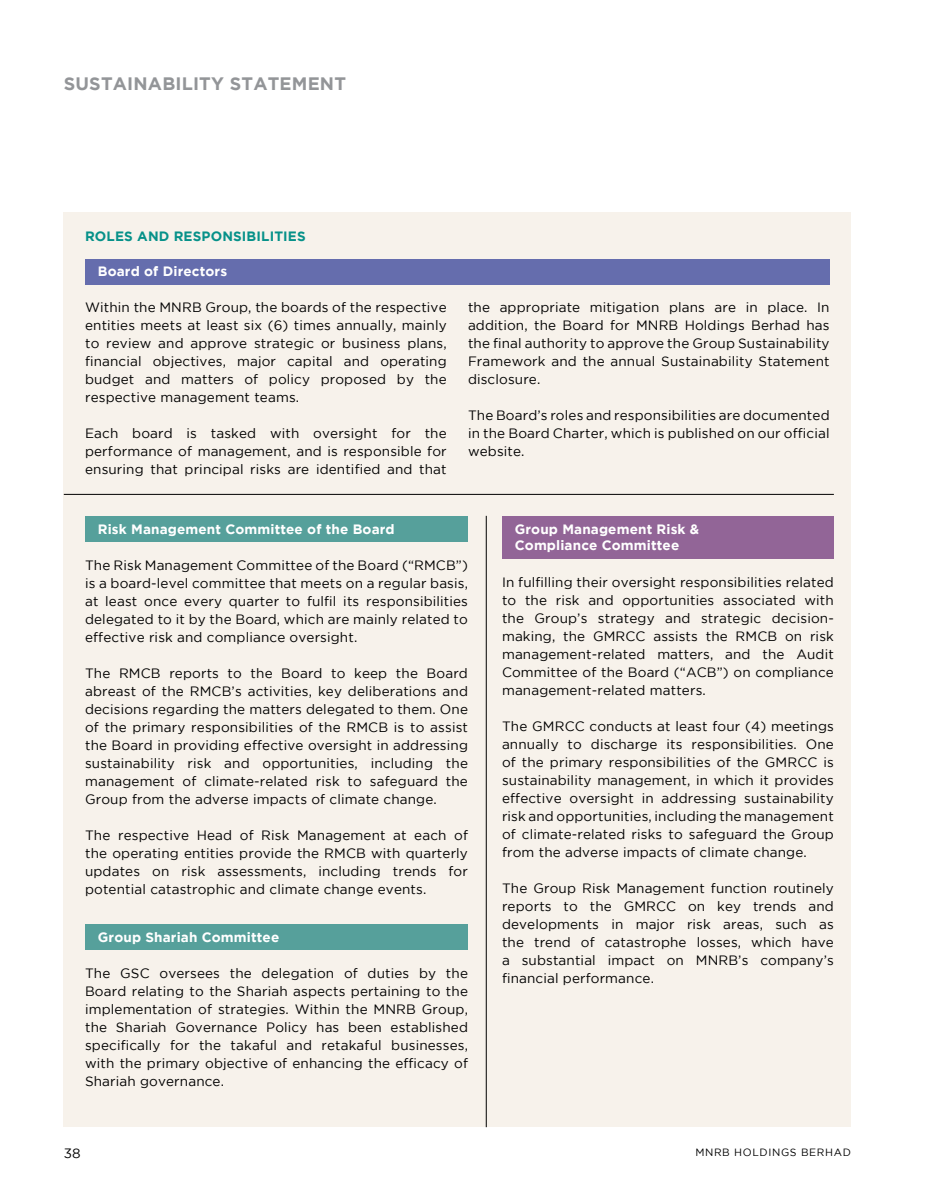
<style>
.page{position:relative;width:936px;height:1191px;background:#fff}
.page>*{position:absolute;margin:0;border:0;box-sizing:border-box;transform-origin:0 0}
.t1{font:700 18px "Gotham";letter-spacing:.01em;color:#939598}
.t2{font:13.5px/18px "Gotham";letter-spacing:.01em;color:#000;text-align:justify}
.t3{font:700 13.5px/16.5px "Gotham";letter-spacing:.01em;color:#fff}
.t4{font:700 13.5px "Gotham";letter-spacing:.01em;color:#069189}
.t5{font:10.5px "Gotham";letter-spacing:.06em;color:#000}
</style>
<div class="page">
<div style="left:64px;top:213px;width:786px;height:914px;background:#f7f2eb"></div>
<hr style="left:64px;top:494px;width:769px;height:1px;background:#000">
<hr style="left:486px;top:516px;width:1px;height:611px;background:#000">
<div style="left:85px;top:259px;width:744px;height:26px;background:#656dad"></div>
<div style="left:85px;top:516px;width:383px;height:25px;background:#56a09b"></div>
<div style="left:502px;top:516px;width:331px;height:42px;background:#926597"></div>
<div style="left:85px;top:924px;width:383px;height:25px;background:#56a09b"></div>
<h1 class="t1" style="left:64px;top:73px;width:284px">SUSTAINABILITY STATEMENT</h1>
<p class="t4" style="left:85px;top:228px;width:222px">ROLES AND RESPONSIBILITIES</p>
<p class="t3" style="left:98px;top:263px;width:131px">Board of Directors</p>
<p class="t2" style="left:85px;top:298px;width:363px">Within the MNRB Group, the boards of the respective entities meets at least six (6) times annually, mainly to review and approve strategic or business plans, financial objectives, major capital and operating budget and matters of policy proposed by the respective management teams.</p>
<p class="t2" style="left:85px;top:424px;width:363px">Each board is tasked with oversight for the performance of management, and is responsible for ensuring that principal risks are identified and that</p>
<p class="t2" style="left:468px;top:298px;width:363px">the appropriate mitigation plans are in place. In addition, the Board for MNRB Holdings Berhad has the final authority to approve the Group Sustainability Framework and the annual Sustainability Statement disclosure.</p>
<p class="t2" style="left:468px;top:406px;width:363px">The Board’s roles and responsibilities are documented in the Board Charter, which is published on our official website.</p>
<p class="t3" style="left:98px;top:520px;width:298px">Risk Management Committee of the Board</p>
<p class="t2" style="left:85px;top:556px;width:384px">The Risk Management Committee of the Board (“RMCB”) is a board-level committee that meets on a regular basis, at least once every quarter to fulfil its responsibilities delegated to it by the Board, which are mainly related to effective risk and compliance oversight.</p>
<p class="t2" style="left:85px;top:664px;width:384px">The RMCB reports to the Board to keep the Board abreast of the RMCB’s activities, key deliberations and decisions regarding the matters delegated to them. One of the primary responsibilities of the RMCB is to assist the Board in providing effective oversight in addressing sustainability risk and opportunities, including the management of climate-related risk to safeguard the Group from the adverse impacts of climate change.</p>
<p class="t2" style="left:85px;top:826px;width:384px">The respective Head of Risk Management at each of the operating entities provide the RMCB with quarterly updates on risk assessments, including trends for potential catastrophic and climate change events.</p>
<p class="t3" style="left:98px;top:928px;width:183px">Group Shariah Committee</p>
<p class="t2" style="left:85px;top:964px;width:384px">The GSC oversees the delegation of duties by the Board relating to the Shariah aspects pertaining to the implementation of strategies. Within the MNRB Group, the Shariah Governance Policy has been established specifically for the takaful and retakaful businesses, with the primary objective of enhancing the efficacy of Shariah governance.</p>
<p class="t3" style="left:514px;top:520px;width:186px">Group Management Risk &amp;<br>Compliance Committee</p>
<p class="t2" style="left:502px;top:572px;width:333px">In fulfilling their oversight responsibilities related to the risk and opportunities associated with the Group’s strategy and strategic decision&shy;making, the GMRCC assists the RMCB on risk management-related matters, and the Audit Committee of the Board (“ACB”) on compliance management-related matters.</p>
<p class="t2" style="left:502px;top:716px;width:333px">The GMRCC conducts at least four (4) meetings annually to discharge its responsibilities. One of the primary responsibilities of the GMRCC is sustainability management, in which it provides effective oversight in addressing sustainability risk and opportunities, including the management of climate-related risks to safeguard the Group from the adverse impacts of climate change.</p>
<p class="t2" style="left:502px;top:878px;width:333px">The Group Risk Management function routinely reports to the GMRCC on key trends and developments in major risk areas, such as the trend of catastrophe losses, which have a substantial impact on MNRB’s company’s financial performance.</p>
<p class="t2" style="left:64px;top:1144px;width:18px">38</p>
<p class="t5" style="left:695px;top:1146px;width:157px">MNRB HOLDINGS BERHAD</p>
</div>
